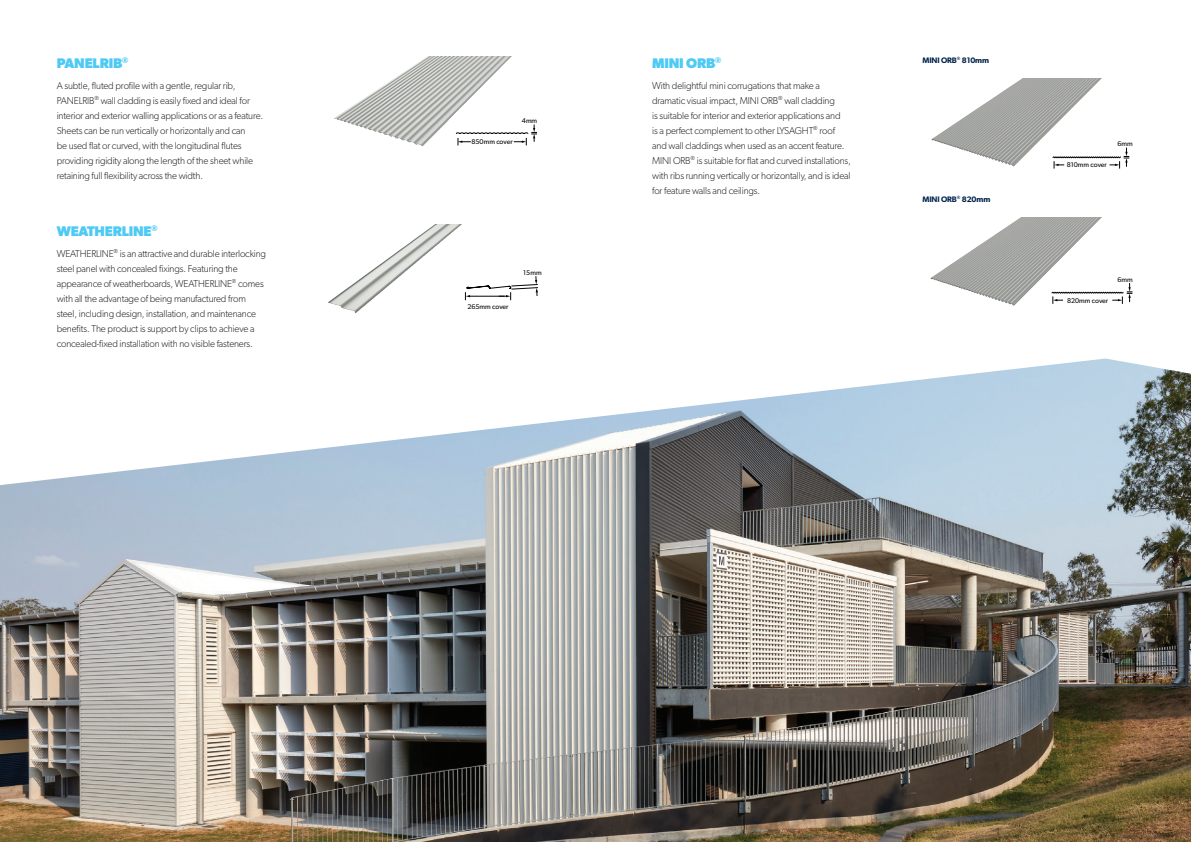
<style>
.page{position:relative;width:1191px;height:842px;background:#fff}
.page>*{position:absolute;margin:0;border:0;box-sizing:border-box;transform-origin:0 0}
.Lysaght_-_Sub-Head{font:700 14px "Gibson";letter-spacing:-.015em;color:#4ecaf4}
.Lysaght_-_Body_Copy{font:300 10px/15px "Gibson";letter-spacing:-.015em;color:#231f20}
.Lysaght_-_Body_Copy-2{font:600 8px "Gibson";letter-spacing:-.015em;color:#00224b}
.t1{font:6.9px "Gibson";color:#040503}
</style>
<div class="page">
<img style="left:0;top:358px;width:1191px;height:484px">
<img style="left:334px;top:57px;width:177px;height:90px">
<svg style="left:456px;top:124px;width:81px;height:21px"></svg>
<img style="left:931px;top:79px;width:170px;height:88px">
<img style="left:930px;top:218px;width:171px;height:88px">
<svg style="left:1052px;top:148px;width:77px;height:21px"></svg>
<svg style="left:1051px;top:283px;width:81px;height:21px"></svg>
<img style="left:328px;top:225px;width:138px;height:88px">
<svg style="left:465px;top:276px;width:73px;height:24px"></svg>
<p class="Lysaght_-_Sub-Head" style="left:57px;top:55px;width:73px">PANELRIB<sup>®</sup></p>
<p class="Lysaght_-_Body_Copy" style="left:57px;top:78px;width:208px">A subtle, fluted profile with a gentle, regular rib, PANELRIB<sup>®</sup> wall cladding is easily fixed and ideal for interior and exterior walling applications or as a feature.<br>Sheets can be run vertically or horizontally and can<br>be used flat or curved, with the longitudinal flutes providing rigidity along the length of the sheet while retaining full flexibility across the width.</p>
<p class="Lysaght_-_Sub-Head" style="left:57px;top:223px;width:102px">WEATHERLINE<sup>®</sup></p>
<p class="Lysaght_-_Body_Copy" style="left:57px;top:246px;width:211px">WEATHERLINE<sup>®</sup> is an attractive and durable interlocking steel panel with concealed fixings. Featuring the appearance of weatherboards, WEATHERLINE<sup>®</sup> comes with all the advantage of being manufactured from steel, including design, installation, and maintenance benefits. The product is support by clips to achieve a concealed-fixed installation with no visible fasteners.</p>
<p class="t1" style="left:471px;top:137px;width:43px">850mm cover</p>
<p class="t1" style="left:522px;top:116px;width:17px">4mm</p>
<p class="t1" style="left:467px;top:303px;width:43px">265mm cover</p>
<p class="t1" style="left:523px;top:268px;width:20px">15mm</p>
<p class="Lysaght_-_Sub-Head" style="left:652px;top:55px;width:71px">MINI ORB<sup>®</sup></p>
<p class="Lysaght_-_Body_Copy" style="left:652px;top:78px;width:200px">With delightful mini corrugations that make a dramatic visual impact, MINI ORB<sup>®</sup> wall cladding<br>is suitable for interior and exterior applications and<br>is a perfect complement to other LYSAGHT<sup>®</sup> roof and wall claddings when used as an accent feature.<br>MINI ORB<sup>®</sup> is suitable for flat and curved installations, with ribs running vertically or horizontally, and is ideal for feature walls and ceilings.</p>
<p class="Lysaght_-_Body_Copy-2" style="left:922px;top:56px;width:68px">MINI ORB<sup>®</sup> 810mm</p>
<p class="Lysaght_-_Body_Copy-2" style="left:922px;top:194px;width:69px">MINI ORB<sup>®</sup> 820mm</p>
<p class="t1" style="left:1066px;top:160px;width:42px">810mm cover</p>
<p class="t1" style="left:1117px;top:140px;width:17px">6mm</p>
<p class="t1" style="left:1067px;top:296px;width:43px">820mm cover</p>
<p class="t1" style="left:1117px;top:275px;width:17px">6mm</p>
</div>
